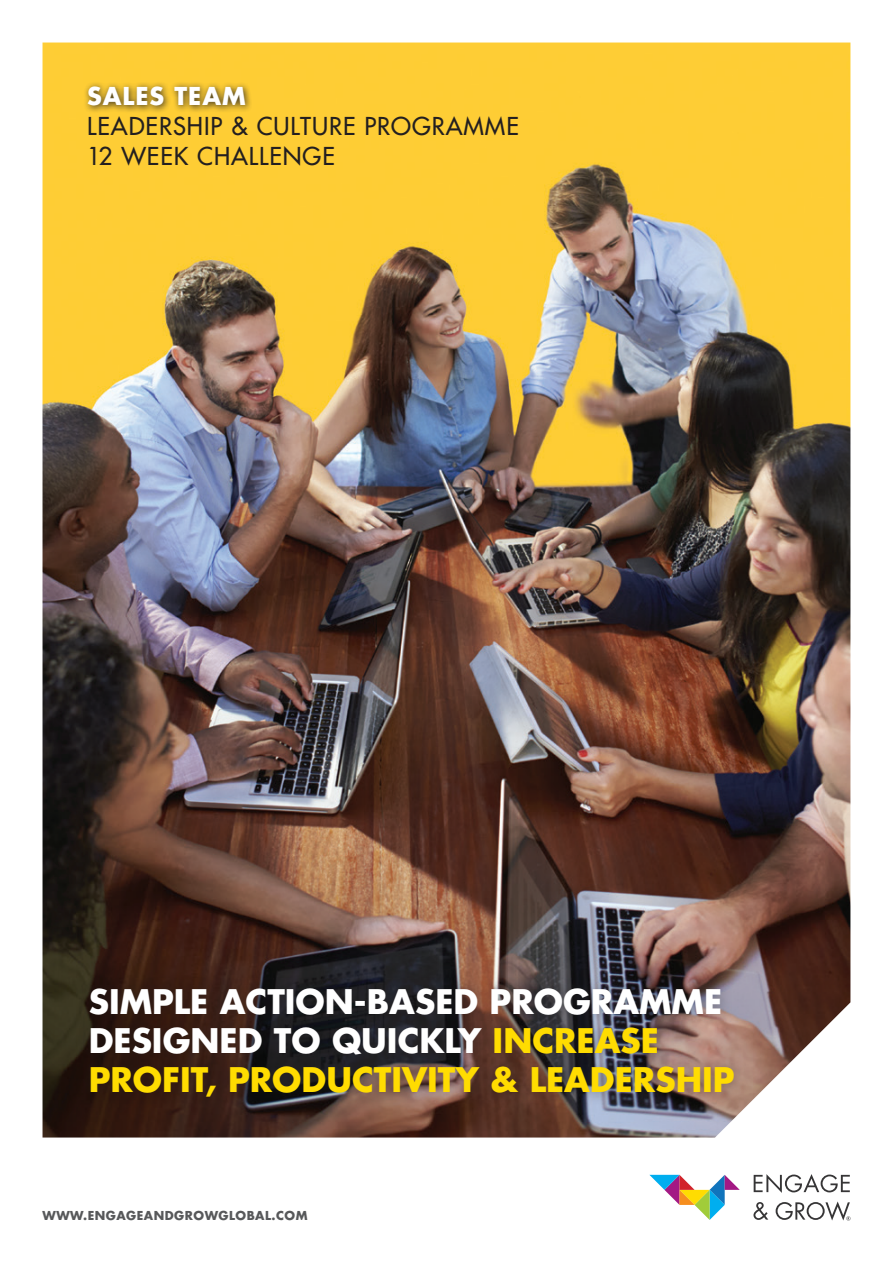
<style>
.page{position:relative;width:893px;height:1263px;background:#fff}
.page>*{position:absolute;margin:0;border:0;box-sizing:border-box;transform-origin:0 0}
.t1{font:700 33px/39px "Futura Std";color:#fff}
.t2{font:500 24px "Futura Std";letter-spacing:.04em;color:#231f20}
.t3{font:700 24px "Futura Std";letter-spacing:.04em;color:#fff}
.t4{font:700 12px "Futura Std";letter-spacing:.04em;color:#57585a}
.s1{color:#ffdc01}
</style>
<div class="page">
<img style="left:43px;top:43px;width:807px;height:1094px">
<div style="left:83px;top:80px;width:170px;height:34px;background:#231f20;opacity:.9"></div>
<div style="left:78px;top:976px;width:668px;height:133px;background:#231f20;opacity:.4"></div>
<svg style="left:754px;top:1174px;width:96px;height:19px"></svg>
<svg style="left:753px;top:1202px;width:15px;height:18px"></svg>
<svg style="left:649px;top:1175px;width:91px;height:45px"></svg>
<svg style="left:776px;top:1201px;width:74px;height:19px"></svg>
<p class="t3" style="left:87px;top:80px;width:160px">SALES TEAM</p>
<p class="t2" style="left:87px;top:111px;width:433px">LEADERSHIP &amp; CULTURE PROGRAMME</p>
<p class="t2" style="left:87px;top:141px;width:249px">12 WEEK CHALLENGE</p>
<p class="t1" style="left:89px;top:982px;width:647px">SIMPLE ACTION-BASED PROGRAMME<br>DESIGNED TO QUICKLY <span class="s1">INCREASE<br>PROFIT, PRODUCTIVITY &amp; LEADERSHIP</span></p>
<p class="t4" style="left:43px;top:1207px;width:266px">WWW.ENGAGEANDGROWGLOBAL.COM</p>
</div>
